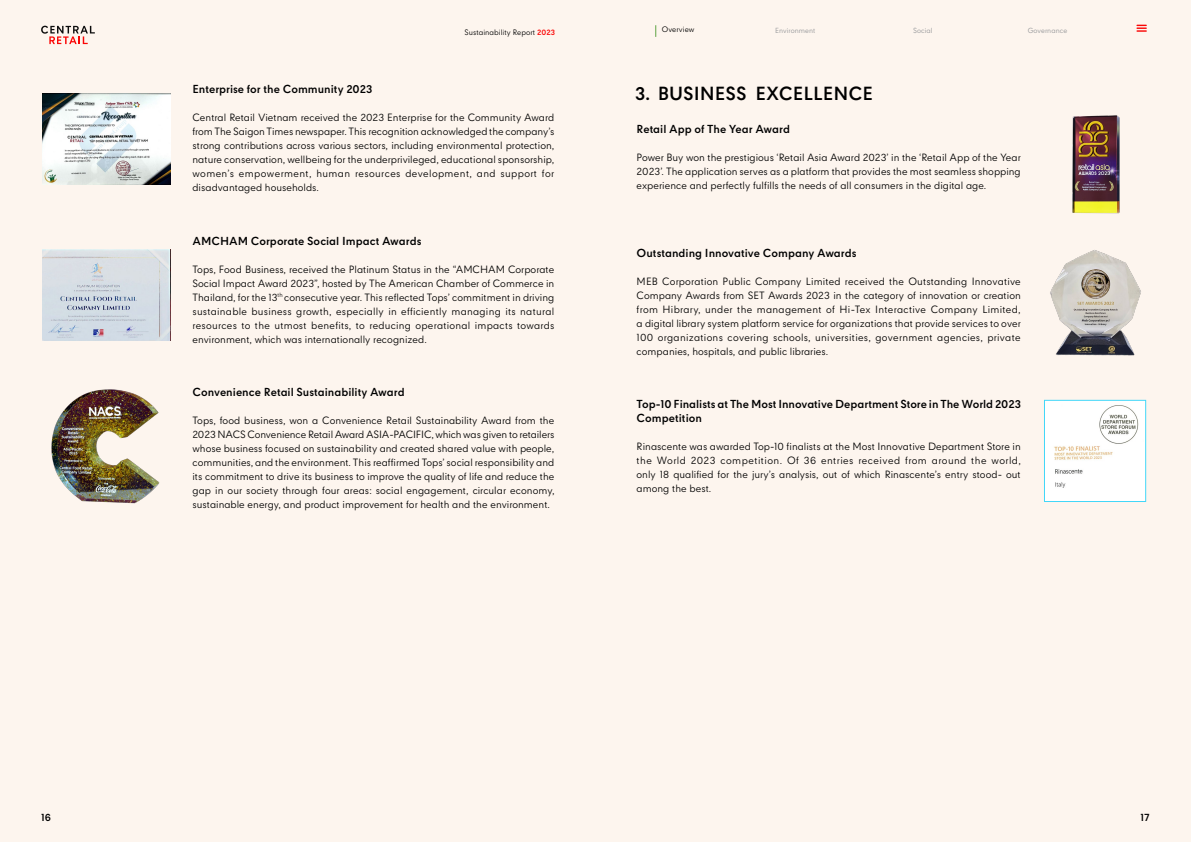
<style>
.page{position:relative;width:1191px;height:842px;background:#fdf5ee}
.page>*{position:absolute;margin:0;border:0;box-sizing:border-box;transform-origin:0 0}
.t1{font:700 18px "CPN";color:#000}
.t2{font:700 11px/14px "CPN";color:#000}
.t3{font:10px/14px "CPN";color:#000;text-align:justify}
.t4{font:700 10px "CPN";color:#000}
.t5{font:7.5px "CPN";color:#000}
.t6{font:7px "CPN";color:#939598}
.s1{font-weight:700;color:#fa0505}
</style>
<div class="page">
<img style="left:43px;top:250px;width:127px;height:91px">
<img style="left:51px;top:389px;width:109px;height:115px">
<img style="left:42px;top:94px;width:128px;height:91px">
<img style="left:1072px;top:115px;width:48px;height:99px">
<img style="left:1046px;top:402px;width:98px;height:98px">
<div style="left:1044px;top:400px;width:102px;height:102px;border:1px solid #42d7f8"></div>
<img style="left:1050px;top:250px;width:91px;height:106px">
<svg style="left:41px;top:26px;width:54px;height:18px"></svg>
<svg style="left:1136px;top:25px;width:10px;height:7px"></svg>
<svg style="left:655px;top:25px;width:1px;height:12px"></svg>
<p class="t5" style="left:464px;top:28px;width:92px">Sustainability Report <span class="s1">2023</span></p>
<p class="t2" style="left:192px;top:82px;width:181px">Enterprise for the Community 2023</p>
<p class="t3" style="left:192px;top:112px;width:363px">Central Retail Vietnam received the 2023 Enterprise for the Community Award from The Saigon Times newspaper. This recognition acknowledged the company’s strong contributions across various sectors, including environmental protection, nature conservation, wellbeing for the underprivileged, educational sponsorship, women’s empowerment, human resources development, and support for disadvantaged households.</p>
<p class="t2" style="left:192px;top:234px;width:230px">AMCHAM Corporate Social Impact Awards</p>
<p class="t3" style="left:192px;top:263px;width:363px">Tops, Food Business, received the Platinum Status in the “AMCHAM Corporate Social Impact Award 2023”, hosted by The American Chamber of Commerce in Thailand, for the 13<sup>th</sup> consecutive year. This reflected Tops’ commitment in driving sustainable business growth, especially in efficiently managing its natural resources to the utmost benefits, to reducing operational impacts towards environment, which was internationally recognized.</p>
<p class="t2" style="left:192px;top:385px;width:214px">Convenience Retail Sustainability Award</p>
<p class="t3" style="left:192px;top:415px;width:363px">Tops, food business, won a Convenience Retail Sustainability Award from the 2023 NACS Convenience Retail Award ASIA-PACIFIC, which was given to retailers whose business focused on sustainability and created shared value with people, communities, and the environment. This reaffirmed Tops’ social responsibility and its commitment to drive its business to improve the quality of life and reduce the gap in our society through four areas: social engagement, circular economy, sustainable energy, and product improvement for health and the environment.</p>
<p class="t5" style="left:662px;top:25px;width:34px">Overview</p>
<p class="t6" style="left:775px;top:26px;width:42px">Environment</p>
<p class="t6" style="left:913px;top:26px;width:21px">Social</p>
<p class="t6" style="left:1027px;top:26px;width:41px">Governance</p>
<h1 class="t1" style="left:635px;top:83px;width:240px">3. BUSINESS EXCELLENCE</h1>
<p class="t2" style="left:636px;top:122px;width:155px">Retail App of The Year Award</p>
<p class="t3" style="left:636px;top:151px;width:386px">Power Buy won the prestigious ‘Retail Asia Award 2023’ in the ‘Retail App of the Year 2023’. The application serves as a platform that provides the most seamless shopping experience and perfectly fulfills the needs of all consumers in the digital age.</p>
<p class="t2" style="left:636px;top:246px;width:221px">Outstanding Innovative Company Awards</p>
<p class="t3" style="left:636px;top:275px;width:386px">MEB Corporation Public Company Limited received the Outstanding Innovative Company Awards from SET Awards 2023 in the category of innovation or creation from Hibrary, under the management of Hi-Tex Interactive Company Limited, a digital library system platform service for organizations that provide services to over 100 organizations covering schools, universities, government agencies, private companies, hospitals, and public libraries.</p>
<p class="t2" style="left:636px;top:397px;width:386px">Top-10 Finalists at The Most Innovative Department Store in The World 2023<br>Competition</p>
<p class="t3" style="left:636px;top:440px;width:386px">Rinascente was awarded Top-10 finalists at the Most Innovative Department Store in the World 2023 competition. Of 36 entries received from around the world, only 18 qualified for the jury’s analysis, out of which Rinascente’s entry stood- out among the best.</p>
<p class="t4" style="left:41px;top:812px;width:11px">16</p>
<p class="t4" style="left:1140px;top:812px;width:11px">17</p>
</div>
